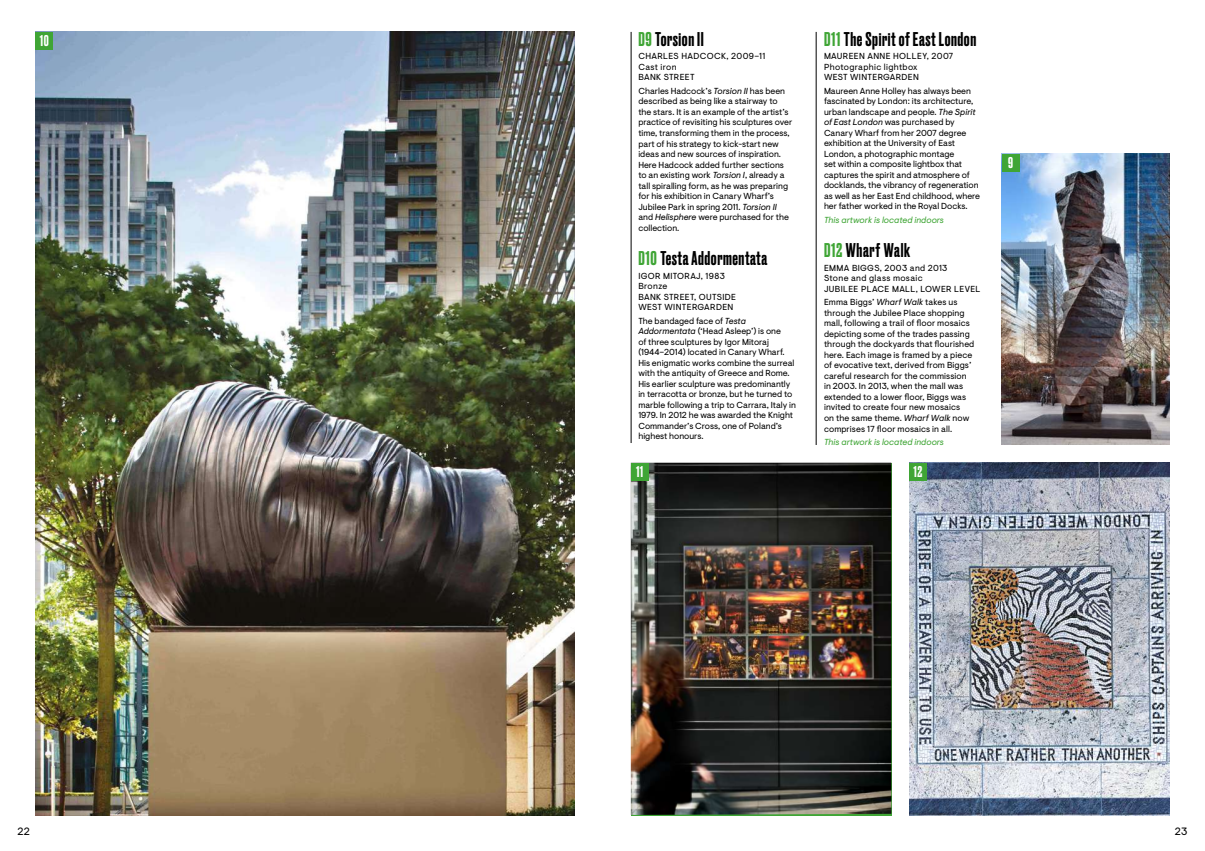
<style>
.page{position:relative;width:1205px;height:851px;background:#fff}
.page>*{position:absolute;margin:0;border:0;box-sizing:border-box;transform-origin:0 0}
.t1{font:500 18.75px "Druk";letter-spacing:.03em;color:#000}
.t2{font:500 14.75px "Druk";color:#fff}
.t3{font:10.62px "Visuelt";color:#000}
.t4{font:8.75px/10.5px "Visuelt";color:#000}
.t5{font:8.75px/10.5px "Visuelt";letter-spacing:.04em;color:#000}
.t6{font:italic 8.75px "Visuelt";color:#3fa535}
.s1{color:#3fa535}
.s2{font-style:italic}
</style>
<div class="page">
<img style="left:1002px;top:154px;width:167px;height:291px">
<div style="left:1002px;top:154px;width:17px;height:17px;background:#3fa535"></div>
<img style="left:631px;top:462px;width:260px;height:352px">
<div style="left:631px;top:462px;width:17px;height:18px;background:#3fa535"></div>
<img style="left:909px;top:462px;width:260px;height:353px">
<hr style="left:631px;top:32px;width:1px;height:411px;background:#000">
<hr style="left:816px;top:32px;width:1px;height:413px;background:#000">
<img style="left:35px;top:32px;width:539px;height:783px">
<div style="left:35px;top:32px;width:18px;height:18px;background:#3fa535"></div>
<div style="left:909px;top:462px;width:18px;height:18px;background:#3fa535"></div>
<h2 class="t2" style="left:40px;top:31px;width:11px">10</h2>
<h1 class="t1" style="left:824px;top:26px;width:154px"><span class="s1">D11</span> The Spirit of East London</h1>
<p class="t5" style="left:824px;top:51px;width:131px">MAUREEN ANNE HOLLEY, 2007<br>Photographic lightbox<br>WEST WINTERGARDEN</p>
<p class="t4" style="left:824px;top:86px;width:158px">Maureen Anne Holley has always been fascinated by London: its architecture, urban landscape and people. <span class="s2">The Spirit of East London</span> was purchased by Canary Wharf from her 2007 degree exhibition at the University of East London, a photographic montage<br>set within a composite lightbox that captures the spirit and atmosphere of docklands, the vibrancy of regeneration as well as her East End childhood, where her father worked in the Royal Docks.</p>
<p class="t6" style="left:824px;top:215px;width:122px">This artwork is located indoors</p>
<h1 class="t1" style="left:824px;top:237px;width:88px"><span class="s1">D12</span> Wharf Walk</h1>
<p class="t5" style="left:824px;top:263px;width:158px">EMMA BIGGS, 2003 and 2013<br>Stone and glass mosaic<br>JUBILEE PLACE MALL, LOWER LEVEL</p>
<p class="t4" style="left:824px;top:297px;width:152px">Emma Biggs’ <span class="s2">Wharf Walk</span> takes us through the Jubilee Place shopping mall, following a trail of floor mosaics depicting some of the trades passing through the dockyards that flourished here. Each image is framed by a piece of evocative text, derived from Biggs’ careful research for the commission in 2003. In 2013, when the mall was extended to a lower floor, Biggs was invited to create four new mosaics<br>on the same theme. <span class="s2">Wharf Walk</span> now comprises 17 floor mosaics in all.</p>
<p class="t6" style="left:824px;top:437px;width:122px">This artwork is located indoors</p>
<h2 class="t2" style="left:913px;top:461px;width:10px">12</h2>
<h1 class="t1" style="left:638px;top:26px;width:67px"><span class="s1">D9</span> Torsion II</h1>
<p class="t5" style="left:638px;top:51px;width:128px">CHARLES HADCOCK, 2009–11<br>Cast iron<br>BANK STREET</p>
<p class="t4" style="left:638px;top:86px;width:155px">Charles Hadcock’s <span class="s2">Torsion II</span> has been described as being like a stairway to the stars. It is an example of the artist’s practice of revisiting his sculptures over time, transforming them in the process, part of his strategy to kick-start new ideas and new sources of inspiration.<br>Here Hadcock added further sections to an existing work <span class="s2">Torsion I</span>, already a tall spiralling form, as he was preparing for his exhibition in Canary Wharf’s Jubilee Park in spring 2011. <span class="s2">Torsion II </span>and <span class="s2">Helisphere</span> were purchased for the collection.</p>
<h1 class="t1" style="left:638px;top:245px;width:130px"><span class="s1">D10</span> Testa Addormentata</h1>
<p class="t5" style="left:638px;top:270px;width:99px">IGOR MITORAJ, 1983<br>Bronze<br>BANK STREET, OUTSIDE<br>WEST WINTERGARDEN</p>
<p class="t4" style="left:638px;top:315px;width:159px">The bandaged face of <span class="s2">Testa Addormentata</span> (‘Head Asleep’) is one<br>of three sculptures by Igor Mitoraj (1944–2014) located in Canary Wharf.<br>His enigmatic works combine the surreal with the antiquity of Greece and Rome.<br>His earlier sculpture was predominantly in terracotta or bronze, but he turned to marble following a trip to Carrara, Italy in 1979. In 2012 he was awarded the Knight Commander’s Cross, one of Poland’s highest honours.</p>
<h2 class="t2" style="left:636px;top:461px;width:9px">11</h2>
<h2 class="t2" style="left:1008px;top:152px;width:6px">9</h2>
<p class="t3" style="left:18px;top:824px;width:14px">22</p>
<p class="t3" style="left:1175px;top:824px;width:14px">23</p>
</div>
